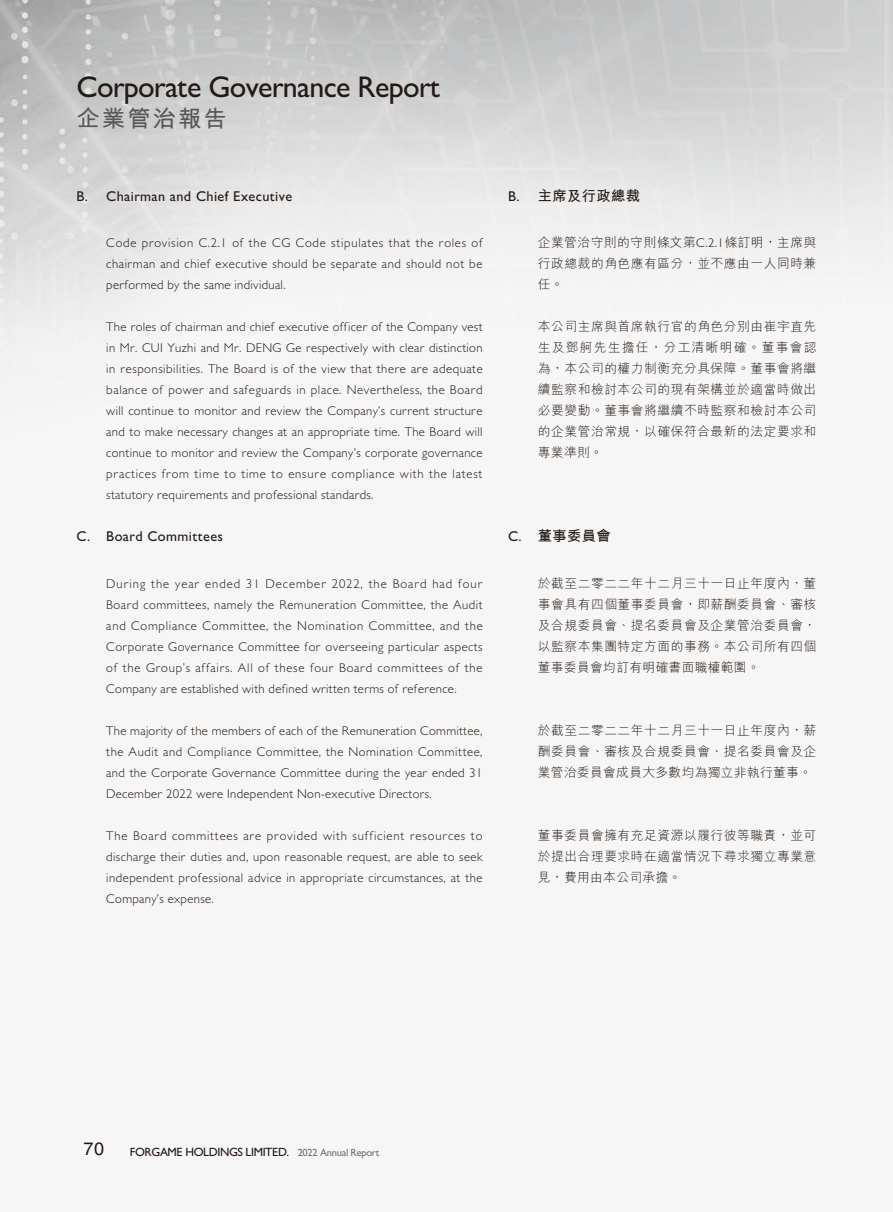
<style>
.page{position:relative;width:893px;height:1212px;background:#fff}
.page>*{position:absolute;margin:0;border:0;box-sizing:border-box;transform-origin:0 0}
.t1{font:500 30px "Gill Sans";letter-spacing:-.02em;color:#231916}
.t2{font:700 23.25px "M Hei HK";letter-spacing:.095em;color:#595857}
.t3{font:18px "Helvetica LT Std";color:#231916}
.t4{font:500 14.25px "Gill Sans";letter-spacing:.03em;color:#231916}
.t5{font:700 14.25px "M Hei HK";letter-spacing:.03em;color:#231916}
.t6{font:300 12.75px/21px "Gill Sans";letter-spacing:.025em;color:#231916;text-align:justify}
.t7{font:300 12.75px/21px "M Hei HK";letter-spacing:.04em;color:#231916;text-align:justify}
.t8{font:500 12px "Gill Sans";letter-spacing:-.03em;color:#231916}
.s1{font-family:"Gill Sans";font-weight:500}
.s2{font-family:"Gill Sans"}
.s3{font-size:10.5px;color:#727272}
</style>
<div class="page">
<h1 class="t1" style="left:77px;top:69px;width:365px">Corporate Governance Report</h1>
<h2 class="t2" style="left:77px;top:102px;width:152px">企業管治報告</h2>
<p class="t4" style="left:77px;top:188px;width:217px">B. Chairman and Chief Executive</p>
<p class="t6" style="left:106px;top:232px;width:378px">Code provision C.2.1 of the CG Code stipulates that the roles of chairman and chief executive should be separate and should not be performed by the same individual.</p>
<p class="t6" style="left:106px;top:316px;width:378px">The roles of chairman and chief executive officer of the Company vest in Mr. CUI Yuzhi and Mr. DENG Ge respectively with clear distinction in responsibilities. The Board is of the view that there are adequate balance of power and safeguards in place. Nevertheless, the Board will continue to monitor and review the Company’s current structure and to make necessary changes at an appropriate time. The Board will continue to monitor and review the Company’s corporate governance practices from time to time to ensure compliance with the latest statutory requirements and professional standards.</p>
<p class="t4" style="left:77px;top:528px;width:148px">C. Board Committees</p>
<p class="t6" style="left:106px;top:573px;width:378px">During the year ended 31 December 2022, the Board had four Board committees, namely the Remuneration Committee, the Audit and Compliance Committee, the Nomination Committee, and the Corporate Governance Committee for overseeing particular aspects of the Group’s affairs. All of these four Board committees of the Company are established with defined written terms of reference.</p>
<p class="t6" style="left:106px;top:720px;width:378px">The majority of the members of each of the Remuneration Committee, the Audit and Compliance Committee, the Nomination Committee, and the Corporate Governance Committee during the year ended 31<br>December 2022 were Independent Non-executive Directors.</p>
<p class="t6" style="left:106px;top:825px;width:378px">The Board committees are provided with sufficient resources to discharge their duties and, upon reasonable request, are able to seek independent professional advice in appropriate circumstances, at the Company’s expense.</p>
<p class="t5" style="left:508px;top:185px;width:133px"><span class="s1">B.</span> 主席及行政總裁</p>
<p class="t7" style="left:538px;top:232px;width:280px">企業管治守則的守則條文第<span class="s2">C.2.1</span>條訂明，主席與行政總裁的角色應有區分，並不應由一人同時兼任。</p>
<p class="t7" style="left:538px;top:316px;width:280px">本公司主席與首席執行官的角色分別由崔宇直先生及鄧舸先生擔任，分工清晰明確。董事會認為，本公司的權力制衡充分具保障。董事會將繼續監察和檢討本公司的現有架構並於適當時做出必要變動。董事會將繼續不時監察和檢討本公司的企業管治常規，以確保符合最新的法定要求和專業準則。</p>
<p class="t5" style="left:508px;top:526px;width:104px"><span class="s1">C.</span> 董事委員會</p>
<p class="t7" style="left:538px;top:572px;width:280px">於截至二零二二年十二月三十一日止年度內，董事會具有四個董事委員會，即薪酬委員會、審核及合規委員會、提名委員會及企業管治委員會，以監察本集團特定方面的事務。本公司所有四個董事委員會均訂有明確書面職權範圍。</p>
<p class="t7" style="left:538px;top:719px;width:280px">於截至二零二二年十二月三十一日止年度內，薪酬委員會、審核及合規委員會、提名委員會及企業管治委員會成員大多數均為獨立非執行董事。</p>
<p class="t7" style="left:538px;top:824px;width:280px">董事委員會擁有充足資源以履行彼等職責，並可於提出合理要求時在適當情況下尋求獨立專業意見，費用由本公司承擔。</p>
<h3 class="t3" style="left:84px;top:1138px;width:22px">70</h3>
<p class="t8" style="left:130px;top:1144px;width:251px">FORGAME HOLDINGS LIMITED. <span class="s3">2022 Annual Report</span></p>
</div>
